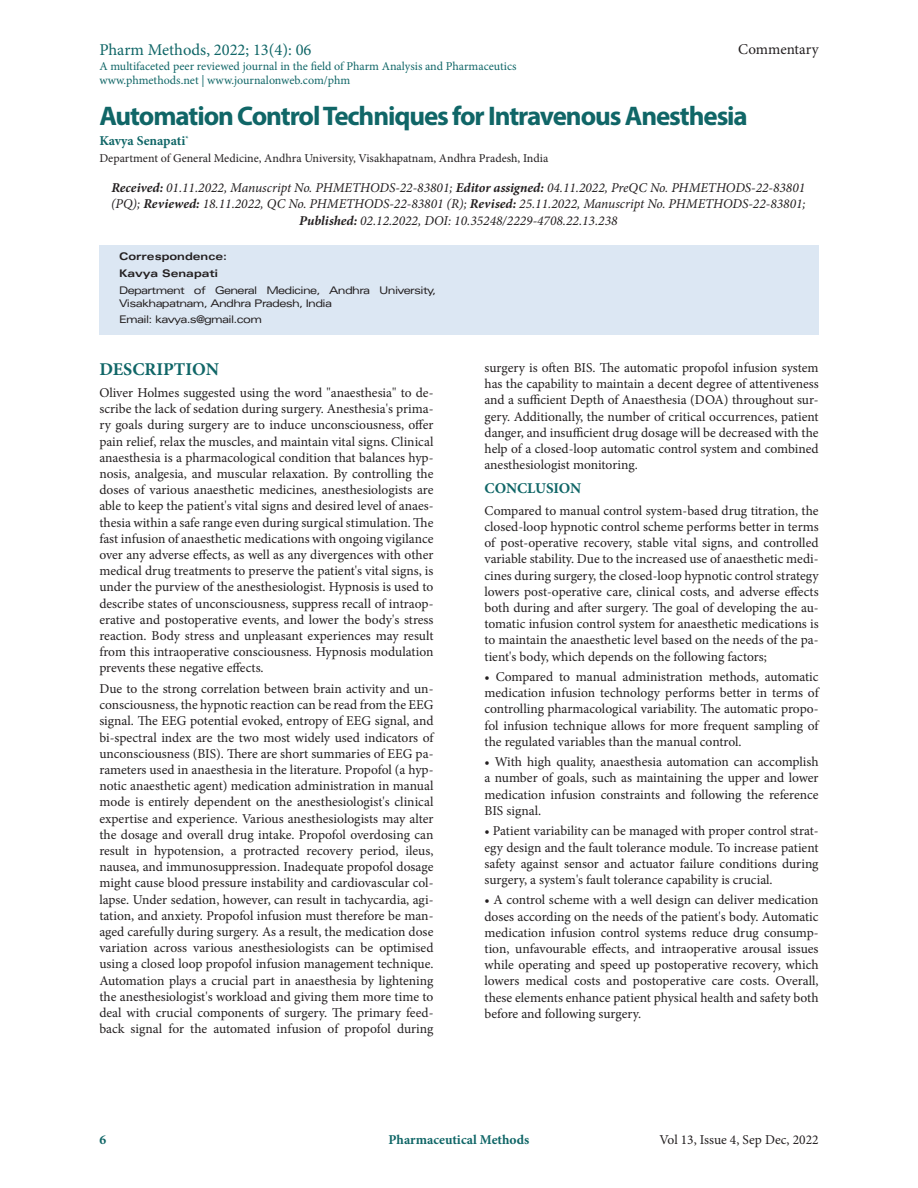
<style>
.page{position:relative;width:918px;height:1188px;background:#fff}
.page>*{position:absolute;margin:0;border:0;box-sizing:border-box;transform-origin:0 0}
.t1{font:700 27px "Myriad Pro";letter-spacing:-.04em;color:#106667}
.Paragraph_Style_1{font:700 18px "Minion Pro";color:#106667}
.t2{font:16.5px "Minion Pro";color:#106667}
.t3{font:15px "Minion Pro";color:#231f20}
.Paragraph_Style_1-2{font:700 15px "Minion Pro";letter-spacing:-.01em;color:#106667}
.t4{font:13.5px/16.2px "Minion Pro";color:#231f20;text-align:justify}
.t5{font:italic 13.5px/16.2px "Minion Pro";color:#231f20;text-align:center}
.t6{font:700 13.5px "Minion Pro";color:#106667}
.t7{font:12px/14.4px "Minion Pro";color:#106667}
.t8{font:12px "Minion Pro";color:#231f20}
.t9{font:expanded 10.5px/12.6px "Univers LT Std";letter-spacing:-.06em;color:#231f20}
.t10{font:700 expanded 10.5px "Univers LT Std";color:#231f20}
.s1{font-weight:700}
</style>
<div class="page">
<div style="left:99px;top:245px;width:720px;height:89px;background:#dce7f3"></div>
<p class="t2" style="left:99px;top:39px;width:214px">Pharm Methods, 2022; 13(4): 06</p>
<p class="t7" style="left:99px;top:59px;width:419px">A multifaceted peer reviewed journal in the field of Pharm Analysis and Pharmaceutics www.phmethods.net | www.journalonweb.com/phm</p>
<p class="t3" style="left:738px;top:39px;width:82px">Commentary</p>
<p class="t1" style="left:99px;top:98px;width:650px">Automation Control Techniques for Intravenous Anesthesia</p>
<p class="t6" style="left:99px;top:131px;width:91px">Kavya Senapati<sup>*</sup></p>
<p class="t8" style="left:99px;top:150px;width:450px">Department of General Medicine, Andhra University, Visakhapatnam, Andhra Pradesh, India</p>
<p class="t5" style="left:111px;top:180px;width:696px"><span class="s1">Received:</span> 01.11.2022, Manuscript No. PHMETHODS-22-83801; <span class="s1">Editor assigned:</span> 04.11.2022, PreQC No. PHMETHODS-22-83801 (PQ); <span class="s1">Reviewed:</span> 18.11.2022, QC No. PHMETHODS-22-83801 (R); <span class="s1">Revised:</span> 25.11.2022, Manuscript No. PHMETHODS-22-83801;<br><span class="s1">Published:</span> 02.12.2022, DOI: 10.35248/2229-4708.22.13.238</p>
<p class="t10" style="left:119px;top:251px;width:109px">Correspondence:</p>
<p class="t10" style="left:119px;top:267px;width:100px">Kavya Senapati</p>
<p class="t9" style="left:119px;top:284px;width:319px">Department of General Medicine, Andhra University,<br>Visakhapatnam, Andhra Pradesh, India</p>
<p class="t9" style="left:119px;top:313px;width:144px">Email: kavya.s@gmail.com</p>
<p class="Paragraph_Style_1" style="left:99px;top:357px;width:121px">DESCRIPTION</p>
<p class="t4" style="left:99px;top:385px;width:336px">Oliver Holmes suggested using the word "anaesthesia" to de&shy;scribe the lack of sedation during surgery. Anesthesia's prima&shy;ry goals during surgery are to induce unconsciousness, offer pain relief, relax the muscles, and maintain vital signs. Clinical anaesthesia is a pharmacological condition that balances hyp&shy;nosis, analgesia, and muscular relaxation. By controlling the doses of various anaesthetic medicines, anesthesiologists are able to keep the patient's vital signs and desired level of anaes&shy;thesia within a safe range even during surgical stimulation. The fast infusion of anaesthetic medications with ongoing vigilance over any adverse effects, as well as any divergences with other medical drug treatments to preserve the patient's vital signs, is under the purview of the anesthesiologist. Hypnosis is used to describe states of unconsciousness, suppress recall of intraop&shy;erative and postoperative events, and lower the body's stress reaction. Body stress and unpleasant experiences may result from this intraoperative consciousness. Hypnosis modulation prevents these negative effects.</p>
<p class="t4" style="left:99px;top:681px;width:336px">Due to the strong correlation between brain activity and un&shy;consciousness, the hypnotic reaction can be read from the EEG signal. The EEG potential evoked, entropy of EEG signal, and bi-spectral index are the two most widely used indicators of unconsciousness (BIS). There are short summaries of EEG pa&shy;rameters used in anaesthesia in the literature. Propofol (a hyp&shy;notic anaesthetic agent) medication administration in manual mode is entirely dependent on the anesthesiologist's clinical expertise and experience. Various anesthesiologists may alter the dosage and overall drug intake. Propofol overdosing can result in hypotension, a protracted recovery period, ileus, nausea, and immunosuppression. Inadequate propofol dosage might cause blood pressure instability and cardiovascular col&shy;lapse. Under sedation, however, can result in tachycardia, agi&shy;tation, and anxiety. Propofol infusion must therefore be man&shy;aged carefully during surgery. As a result, the medication dose variation across various anesthesiologists can be optimised using a closed loop propofol infusion management technique.<br>Automation plays a crucial part in anaesthesia by lightening the anesthesiologist's workload and giving them more time to deal with crucial components of surgery. The primary feed&shy;back signal for the automated infusion of propofol during</p>
<p class="t4" style="left:485px;top:360px;width:336px">surgery is often BIS. The automatic propofol infusion system has the capability to maintain a decent degree of attentiveness and a sufficient Depth of Anaesthesia (DOA) throughout sur&shy;gery. Additionally, the number of critical occurrences, patient danger, and insufficient drug dosage will be decreased with the help of a closed-loop automatic control system and combined anesthesiologist monitoring.</p>
<p class="Paragraph_Style_1-2" style="left:485px;top:478px;width:98px">CONCLUSION</p>
<p class="t4" style="left:485px;top:502px;width:336px">Compared to manual control system-based drug titration, the closed-loop hypnotic control scheme performs better in terms of post-operative recovery, stable vital signs, and controlled variable stability. Due to the increased use of anaesthetic medi&shy;cines during surgery, the closed-loop hypnotic control strategy lowers post-operative care, clinical costs, and adverse effects both during and after surgery. The goal of developing the au&shy;tomatic infusion control system for anaesthetic medications is to maintain the anaesthetic level based on the needs of the pa&shy;tient's body, which depends on the following factors;</p>
<p class="t4" style="left:485px;top:669px;width:336px">• Compared to manual administration methods, automatic medication infusion technology performs better in terms of controlling pharmacological variability. The automatic propo&shy;fol infusion technique allows for more frequent sampling of the regulated variables than the manual control.</p>
<p class="t4" style="left:485px;top:754px;width:336px">• With high quality, anaesthesia automation can accomplish a number of goals, such as maintaining the upper and lower medication infusion constraints and following the reference BIS signal.</p>
<p class="t4" style="left:485px;top:823px;width:336px">• Patient variability can be managed with proper control strat&shy;egy design and the fault tolerance module. To increase patient safety against sensor and actuator failure conditions during surgery, a system's fault tolerance capability is crucial.</p>
<p class="t4" style="left:485px;top:892px;width:336px">• A control scheme with a well design can deliver medication doses according on the needs of the patient's body. Automatic medication infusion control systems reduce drug consump&shy;tion, unfavourable effects, and intraoperative arousal issues while operating and speed up postoperative recovery, which lowers medical costs and postoperative care costs. Overall, these elements enhance patient physical health and safety both before and following surgery.</p>
<p class="t6" style="left:99px;top:1130px;width:8px">6</p>
<p class="t6" style="left:389px;top:1130px;width:142px">Pharmaceutical Methods</p>
<p class="t4" style="left:659px;top:1131px;width:161px">Vol 13, Issue 4, Sep Dec, 2022</p>
</div>
